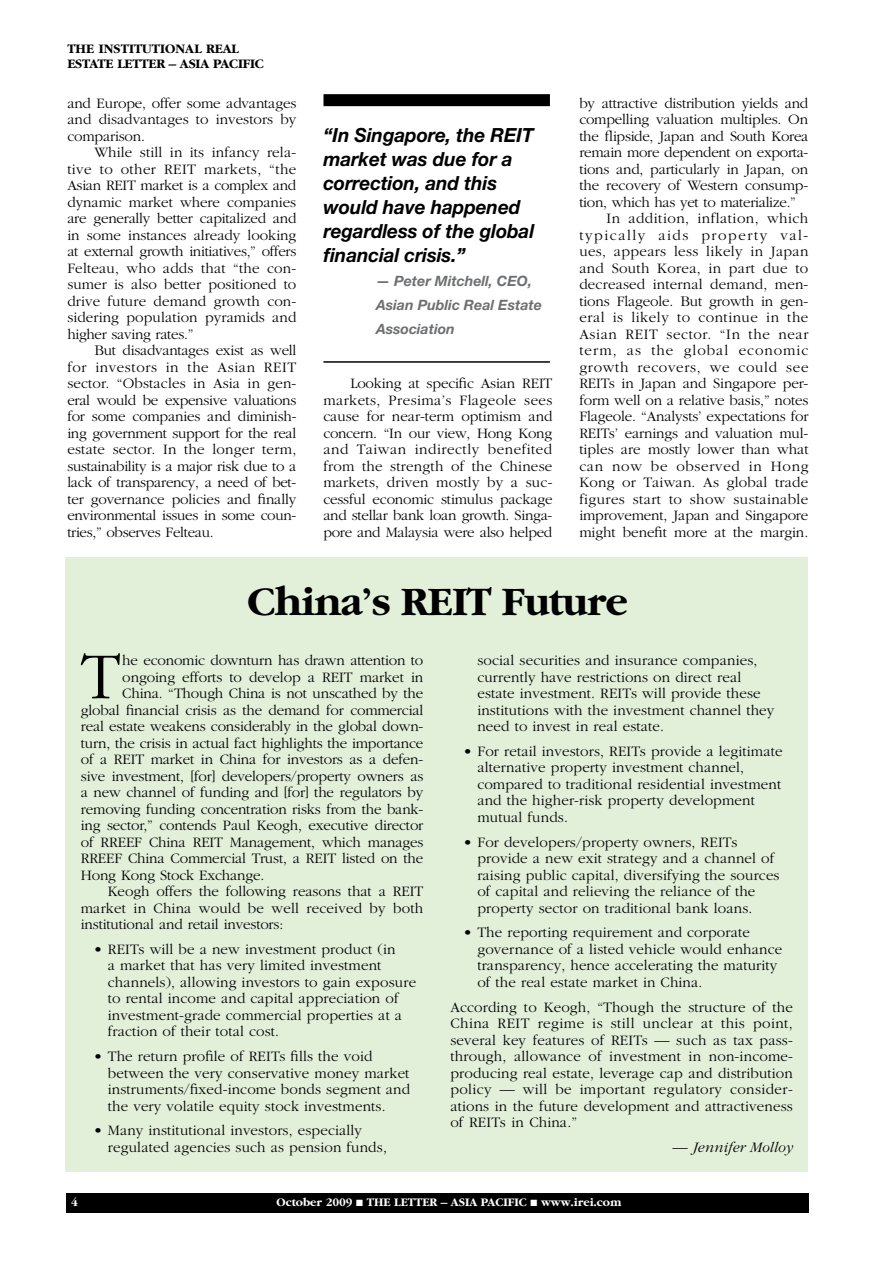
<style>
.page{position:relative;width:893px;height:1263px;background:#fff}
.page>*{position:absolute;margin:0;border:0;box-sizing:border-box;transform-origin:0 0}
.t1{font:300 67.95px "Garamond";color:#000}
.t2{font:700 42px "Garamond";letter-spacing:-.02em;color:#000}
.t3{font:italic 700 19.5px/24px "Helvetica Neue";letter-spacing:-.005em;color:#000}
.t4{font:300 15px/16.5px "Garamond";letter-spacing:.01em;color:#000}
.t5{font:300 15px "Garamond";letter-spacing:-.01em;color:#000}
.t6{font:300 15px "Garamond";letter-spacing:-.015em;color:#000}
.t7{font:300 15px "Garamond";letter-spacing:-.02em;color:#000}
.t8{font:300 15px "Garamond";letter-spacing:.035em;color:#000}
.t9{font:300 15px "Garamond";letter-spacing:.045em;color:#000}
.t10{font:300 15px "Garamond";letter-spacing:.04em;color:#000}
.t11{font:300 15px "Garamond";letter-spacing:.105em;color:#000}
.t12{font:300 15px "Garamond";letter-spacing:.065em;color:#000}
.t13{font:italic 300 15px "Garamond";letter-spacing:.01em;color:#000}
.t14{font:italic 700 14.25px/24px "Helvetica Neue";color:#6d6f71}
.t15{font:700 13.5px "Garamond";letter-spacing:-.01em;color:#000}
.t16{font:700 12px "Garamond";color:#fff}
</style>
<div class="page">
<div style="left:66px;top:1193px;width:742px;height:19px;background:#000"></div>
<div style="left:66px;top:558px;width:742px;height:614px;background:#e2f0da"></div>
<div style="left:323px;top:94px;width:227px;height:12px;background:#000"></div>
<hr style="left:323px;top:361px;width:227px;height:2px;background:#000">
<p class="t15" style="left:67px;top:42px;width:46px">The Institutional</p>
<p class="t15" style="left:206px;top:42px;width:18px">Real</p>
<p class="t15" style="left:67px;top:57px;width:17px">Estate</p>
<p class="t15" style="left:117px;top:57px;width:17px">Letter</p>
<p class="t15" style="left:169px;top:57px;width:96px">– ASIA PACIFIC</p>
<p class="t4" style="left:67px;top:95px;width:231px;text-align:justify">and Europe, offer some advantages and disadvantages to investors by comparison.</p>
<p class="t4" style="left:67px;top:144px;width:231px;text-align:justify;text-indent:27px">While still in its infancy rela&shy;tive to other REIT markets, “the Asian REIT market is a complex and dynamic market where companies are generally better capitalized and in some instances already looking at external growth initiatives,” offers Felteau, who adds that “the con&shy;sumer is also better positioned to drive future demand growth con&shy;sidering population pyramids and higher saving rates.”</p>
<p class="t4" style="left:67px;top:342px;width:231px;text-align:justify;text-indent:27px">But disadvantages exist as well for investors in the Asian REIT sector. “Obstacles in Asia in gen&shy;eral would be expensive valuations for some companies and diminish&shy;ing government support for the real estate sector. In the longer term, sustainability is a major risk due to a lack of transparency, a need of bet&shy;ter governance policies and finally environmental issues in some coun&shy;tries,” observes Felteau.</p>
<h3 class="t3" style="left:323px;top:123px;width:212px">“In Singapore, the REIT market was due for a correction, and this would have happened regardless of the global financial crisis.”</h3>
<p class="t14" style="left:376px;top:269px;width:167px">— Peter Mitchell, CEO,<br>Asian Public Real Estate<br>Association</p>
<p class="t4" style="left:323px;top:375px;width:231px;text-align:justify;text-indent:27px">Looking at specific Asian REIT markets, Presima’s Flageole sees cause for near-term optimism and concern. “In our view, Hong Kong and Taiwan indirectly benefited from the strength of the Chinese markets, driven mostly by a suc&shy;cessful economic stimulus package and stellar bank loan growth. Singa&shy;pore and Malaysia were also helped</p>
<p class="t6" style="left:579px;top:95px;width:230px">by attractive distribution yields and</p>
<p class="t6" style="left:579px;top:112px;width:230px">compelling valuation multiples. On</p>
<p class="t7" style="left:579px;top:128px;width:231px">the flipside, Japan and South Korea</p>
<p class="t7" style="left:579px;top:145px;width:230px">remain more dependent on exporta-</p>
<p class="t6" style="left:579px;top:161px;width:230px">tions and, particularly in Japan, on</p>
<p class="t5" style="left:579px;top:178px;width:230px">the recovery of Western consump-</p>
<p class="t7" style="left:579px;top:194px;width:218px">tion, which has yet to materialize.”</p>
<p class="t8" style="left:606px;top:211px;width:203px">In addition, inflation, which</p>
<p class="t11" style="left:579px;top:227px;width:230px">typically aids property val-</p>
<p class="t4" style="left:579px;top:243px;width:231px">ues, appears less likely in Japan</p>
<p class="t4" style="left:579px;top:260px;width:230px">and South Korea, in part due to</p>
<p class="t4" style="left:579px;top:276px;width:231px">decreased internal demand, men-</p>
<p class="t5" style="left:579px;top:293px;width:230px">tions Flageole. But growth in gen-</p>
<p class="t8" style="left:579px;top:310px;width:231px">eral is likely to continue in the</p>
<p class="t10" style="left:579px;top:326px;width:231px">Asian REIT sector. “In the near</p>
<p class="t12" style="left:579px;top:343px;width:230px">term, as the global economic</p>
<p class="t9" style="left:579px;top:359px;width:231px">growth recovers, we could see</p>
<p class="t5" style="left:579px;top:376px;width:231px">REITs in Japan and Singapore per-</p>
<p class="t5" style="left:579px;top:392px;width:230px">form well on a relative basis,” notes</p>
<p class="t5" style="left:579px;top:409px;width:231px">Flageole. “Analysts’ expectations for</p>
<p class="t5" style="left:579px;top:425px;width:231px">REITs’ earnings and valuation mul-</p>
<p class="t4" style="left:579px;top:441px;width:231px">tiples are mostly lower than what</p>
<p class="t9" style="left:579px;top:458px;width:231px">can now be observed in Hong</p>
<p class="t4" style="left:579px;top:474px;width:230px">Kong or Taiwan. As global trade</p>
<p class="t4" style="left:579px;top:491px;width:230px">figures start to show sustainable</p>
<p class="t5" style="left:579px;top:508px;width:231px">improvement, Japan and Singapore</p>
<p class="t4" style="left:579px;top:524px;width:230px">might benefit more at the margin.</p>
<h2 class="t2" style="left:247px;top:579px;width:382px">China’s REIT Future</h2>
<h1 class="t1" style="left:81px;top:641px;width:41px">T</h1>
<p class="t5" style="left:122px;top:652px;width:303px">he economic downturn has drawn attention to</p>
<p class="t4" style="left:122px;top:669px;width:302px">ongoing efforts to develop a REIT market in</p>
<p class="t5" style="left:122px;top:685px;width:303px">China. “Though China is not unscathed by the</p>
<p class="t5" style="left:81px;top:702px;width:344px">global financial crisis as the demand for commercial</p>
<p class="t5" style="left:81px;top:718px;width:344px">real estate weakens considerably in the global down-</p>
<p class="t5" style="left:81px;top:735px;width:344px">turn, the crisis in actual fact highlights the importance</p>
<p class="t5" style="left:81px;top:751px;width:344px">of a REIT market in China for investors as a defen-</p>
<p class="t5" style="left:81px;top:768px;width:344px">sive investment, [for] developers/property owners as</p>
<p class="t5" style="left:81px;top:784px;width:344px">a new channel of funding and [for] the regulators by</p>
<p class="t5" style="left:81px;top:801px;width:344px">removing funding concentration risks from the bank-</p>
<p class="t5" style="left:81px;top:817px;width:344px">ing sector,” contends Paul Keogh, executive director</p>
<p class="t5" style="left:81px;top:834px;width:344px">of RREEF China REIT Management, which manages</p>
<p class="t5" style="left:81px;top:850px;width:344px">RREEF China Commercial Trust, a REIT listed on the</p>
<p class="t5" style="left:81px;top:867px;width:185px">Hong Kong Stock Exchange.</p>
<p class="t4" style="left:108px;top:883px;width:317px">Keogh offers the following reasons that a REIT</p>
<p class="t4" style="left:81px;top:900px;width:344px">market in China would be well received by both</p>
<p class="t5" style="left:81px;top:916px;width:204px">institutional and retail investors:</p>
<p class="t4" style="left:108px;top:941px;width:310px;text-indent:-14px">• REITs will be a new investment product (in<br>a market that has very limited investment channels), allowing investors to gain exposure to rental income and capital appreciation of investment-grade commercial properties at a fraction of their total cost.</p>
<p class="t4" style="left:108px;top:1048px;width:304px;text-indent:-14px">• The return profile of REITs fills the void between the very conservative money market instruments/fixed-income bonds segment and the very volatile equity stock investments.</p>
<p class="t4" style="left:108px;top:1123px;width:281px;text-indent:-14px">• Many institutional investors, especially regulated agencies such as pension funds,</p>
<p class="t4" style="left:477px;top:652px;width:299px">social securities and insurance companies, currently have restrictions on direct real estate investment. REITs will provide these institutions with the investment channel they need to invest in real estate.</p>
<p class="t4" style="left:477px;top:743px;width:307px;text-indent:-14px">• For retail investors, REITs provide a legitimate alternative property investment channel, compared to traditional residential investment and the higher-risk property development mutual funds.</p>
<p class="t4" style="left:477px;top:834px;width:304px;text-indent:-14px">• For developers/property owners, REITs provide a new exit strategy and a channel of raising public capital, diversifying the sources of capital and relieving the reliance of the property sector on traditional bank loans.</p>
<p class="t4" style="left:477px;top:925px;width:306px;text-indent:-14px">• The reporting requirement and corporate governance of a listed vehicle would enhance transparency, hence accelerating the maturity of the real estate market in China.</p>
<p class="t4" style="left:450px;top:999px;width:344px;text-align:justify">According to Keogh, “Though the structure of the China REIT regime is still unclear at this point, several key features of REITs — such as tax pass&shy;through, allowance of investment in non-income&shy;producing real estate, leverage cap and distribution policy — will be important regulatory consider&shy;ations in the future development and attractiveness of REITs in China.”</p>
<p class="t13" style="left:673px;top:1139px;width:121px">— Jennifer Molloy</p>
<p class="t16" style="left:71px;top:1195px;width:8px">4</p>
<p class="t16" style="left:277px;top:1195px;width:346px">October 2009 ■ THE LETTER – ASIA PACIFIC ■ www.irei.com</p>
</div>
